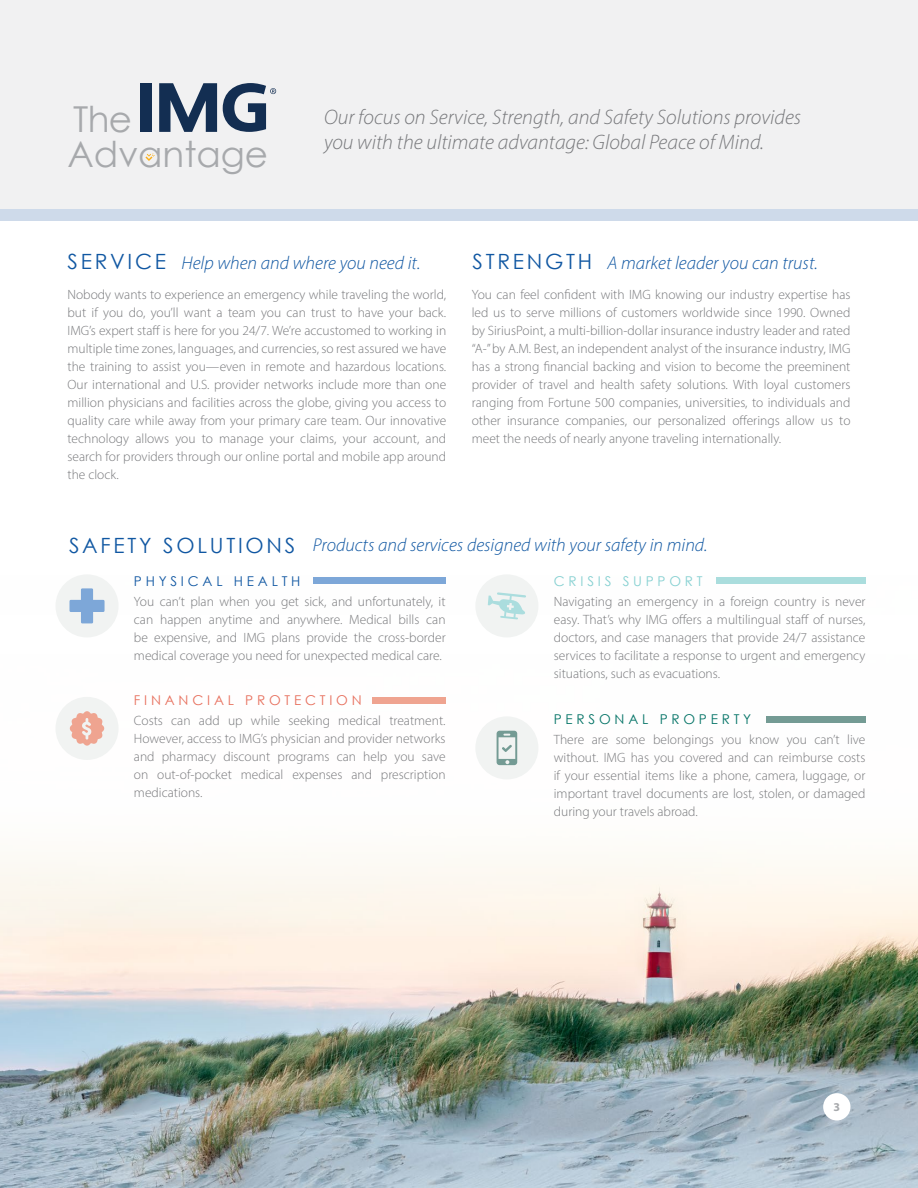
<style>
.page{position:relative;width:918px;height:1188px;background:#fff}
.page>*{position:absolute;margin:0;border:0;box-sizing:border-box;transform-origin:0 0}
.t1{font:35.7px "Century Gothic";color:#a7a9ac}
.t2{font:italic 300 21px/25.2px "Myriad Pro";color:#77787b}
.t3{font:21px "Century Gothic";letter-spacing:.13em;color:#1057a2}
.t4{font:italic 300 18.6px "Myriad Pro";color:#1057a2}
.t5{font:300 13.5px/18px "Myriad Pro";color:#77787b;text-align:justify}
.t6{font:13.5px "Century Gothic";letter-spacing:.28em;color:#e76f5c}
.t7{font:13.5px "Century Gothic";letter-spacing:.28em;color:#037366}
.t8{font:13.5px "Century Gothic";letter-spacing:.28em;color:#1057a2}
.t9{font:13.5px "Century Gothic";letter-spacing:.28em;color:#85d0d1}
.t10{font:700 12px "Myriad Pro";color:#a7a9ac}
.s1{font-family:"Century Gothic";font-weight:400;font-style:normal;font-size:21px}
</style>
<div class="page">
<div style="left:0;top:0;width:918px;height:210px;background:#f1f1f2"></div>
<div style="left:0;top:209px;width:918px;height:12px;background:#cedaea"></div>
<img style="left:0;top:611px;width:918px;height:577px">
<div style="left:0;top:615px;width:918px;height:365px;background:linear-gradient(to bottom,#fff,#f7ece0)"></div>
<div style="left:141px;top:83px;width:11px;height:49px;background:#132e52"></div>
<svg style="left:159px;top:83px;width:58px;height:49px"></svg>
<svg style="left:223px;top:83px;width:53px;height:49px"></svg>
<svg style="left:145px;top:153px;width:10px;height:8px"></svg>
<div style="left:313px;top:577px;width:133px;height:7px;background:#7da7d8"></div>
<div style="left:372px;top:697px;width:74px;height:7px;background:#efa490"></div>
<div style="left:716px;top:577px;width:150px;height:7px;background:#add"></div>
<div style="left:766px;top:716px;width:100px;height:7px;background:#749b94"></div>
<div style="left:55px;top:574px;width:64px;height:63px;background:#f1f3f2;border-radius:50%"></div>
<svg style="left:70px;top:589px;width:34px;height:34px"></svg>
<div style="left:55px;top:697px;width:64px;height:63px;background:#f1f3f2;border-radius:50%"></div>
<svg style="left:70px;top:711px;width:34px;height:35px"></svg>
<div style="left:475px;top:574px;width:63px;height:63px;background:#f1f3f2;border-radius:50%"></div>
<svg style="left:488px;top:592px;width:38px;height:27px"></svg>
<div style="left:475px;top:716px;width:63px;height:63px;background:#f1f3f2;border-radius:50%"></div>
<svg style="left:497px;top:731px;width:20px;height:34px"></svg>
<div style="left:823px;top:1093px;width:28px;height:27px;background:#fff;border-radius:50%"></div>
<h1 class="t1" style="left:73px;top:95px;width:60px">The</h1>
<h1 class="t1" style="left:68px;top:129px;width:202px">Advantage</h1>
<h2 class="t2" style="left:324px;top:104px;width:479px">Our focus on Service, Strength, and Safety Solutions provides you with the ultimate advantage: Global Peace of Mind.</h2>
<h2 class="t3" style="left:68px;top:247px;width:100px">SERVICE</h2>
<p class="t5" style="left:68px;top:286px;width:380px">Nobody wants to experience an emergency while traveling the world, but if you do, you’ll want a team you can trust to have your back.<br>IMG’s expert staff is here for you 24/7. We’re accustomed to working in multiple time zones, languages, and currencies, so rest assured we have the training to assist you—even in remote and hazardous locations.<br>Our international and U.S. provider networks include more than one million physicians and facilities across the globe, giving you access to quality care while away from your primary care team. Our innovative technology allows you to manage your claims, your account, and search for providers through our online portal and mobile app around the clock.</p>
<h3 class="t4" style="left:182px;top:251px;width:240px">Help when and where you need it.</h3>
<h3 class="t4" style="left:472px;top:251px;width:347px"><span class="s1">STRENGTH</span> A market leader you can trust.</h3>
<p class="t5" style="left:472px;top:286px;width:380px">You can feel confident with IMG knowing our industry expertise has led us to serve millions of customers worldwide since 1990. Owned by SiriusPoint, a multi-billion-dollar insurance industry leader and rated “A-” by A.M. Best, an independent analyst of the insurance industry, IMG has a strong financial backing and vision to become the preeminent provider of travel and health safety solutions. With loyal customers ranging from Fortune 500 companies, universities, to individuals and other insurance companies, our personalized offerings allow us to meet the needs of nearly anyone traveling internationally.</p>
<h3 class="t4" style="left:69px;top:534px;width:640px"><span class="s1">SAFETY SOLUTIONS</span> Products and services designed with your safety in mind.</h3>
<p class="t8" style="left:134px;top:571px;width:168px">PHYSICAL HEALTH</p>
<p class="t5" style="left:134px;top:592px;width:313px">You can’t plan when you get sick, and unfortunately, it can happen anytime and anywhere. Medical bills can be expensive, and IMG plans provide the cross-border medical coverage you need for unexpected medical care.</p>
<p class="t6" style="left:134px;top:690px;width:229px">FINANCIAL PROTECTION</p>
<p class="t5" style="left:134px;top:711px;width:313px">Costs can add up while seeking medical treatment.<br>However, access to IMG’s physician and provider networks and pharmacy discount programs can help you save on out-of-pocket medical expenses and prescription medications.</p>
<p class="t9" style="left:554px;top:571px;width:150px">CRISIS SUPPORT</p>
<p class="t5" style="left:554px;top:592px;width:313px">Navigating an emergency in a foreign country is never easy. That’s why IMG offers a multilingual staff of nurses, doctors, and case managers that provide 24/7 assistance services to facilitate a response to urgent and emergency situations, such as evacuations.</p>
<p class="t7" style="left:554px;top:709px;width:199px">PERSONAL PROPERTY</p>
<p class="t5" style="left:554px;top:730px;width:313px">There are some belongings you know you can’t live without. IMG has you covered and can reimburse costs if your essential items like a phone, camera, luggage, or important travel documents are lost, stolen, or damaged during your travels abroad.</p>
<p class="t10" style="left:834px;top:1099px;width:8px">3</p>
</div>
